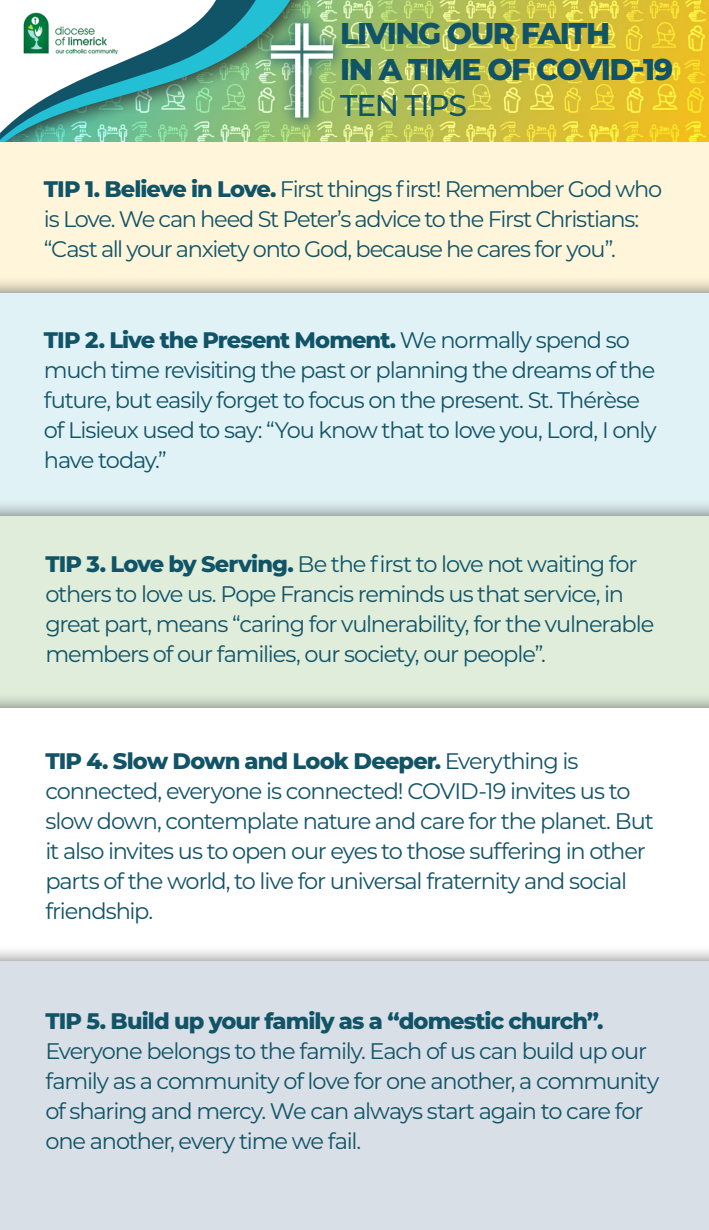
<style>
.page{position:relative;width:709px;height:1230px;background:#fff}
.page>*{position:absolute;margin:0;border:0;box-sizing:border-box;transform-origin:0 0}
.t1{font:800 30px "Montserrat";letter-spacing:-.05em;color:#115367}
.t2{font:500 30px "Montserrat";letter-spacing:-.05em;color:#115367}
.t3{font:22.5px/30px "Montserrat";letter-spacing:-.05em;color:#115367}
.s1{font-weight:800}
</style>
<div class="page">
<img style="left:325px;top:0;width:384px;height:142px">
<svg style="left:0;top:0;width:306px;height:142px"></svg>
<svg style="left:0;top:0;width:269px;height:140px"></svg>
<svg style="left:0;top:0;width:226px;height:133px"></svg>
<img style="left:18px;top:11px;width:104px;height:47px">
<div style="left:254px;top:7px;width:95px;height:127px;background:#115367;opacity:.75"></div>
<svg style="left:271px;top:23px;width:62px;height:95px"></svg>
<div style="left:0;top:142px;width:709px;height:194px;background:#fff5da"></div>
<div style="left:0;top:275px;width:709px;height:259px;background:#231f20;opacity:.5"></div>
<div style="left:0;top:293px;width:709px;height:228px;background:#e0f2f6"></div>
<div style="left:0;top:498px;width:709px;height:259px;background:#231f20;opacity:.5"></div>
<div style="left:0;top:516px;width:709px;height:228px;background:#dfedda"></div>
<div style="left:0;top:691px;width:709px;height:324px;background:#231f20;opacity:.5"></div>
<div style="left:0;top:708px;width:709px;height:294px;background:#fff"></div>
<div style="left:0;top:944px;width:709px;height:286px;background:#231f20;opacity:.5"></div>
<div style="left:0;top:961px;width:709px;height:269px;background:#d8dfe6"></div>
<p class="t1" style="left:340px;top:12px;width:271px">LIVING OUR FAITH</p>
<p class="t1" style="left:340px;top:48px;width:334px">IN A TIME OF COVID-19</p>
<p class="t2" style="left:340px;top:85px;width:128px">TEN TIPS</p>
<p class="t3" style="left:44px;top:174px;width:619px"><span class="s1">TIP 1. Believe in Love.</span> First things first! Remember God who is Love. We can heed St Peter’s advice to the First Christians: “Cast all your anxiety onto God, because he cares for you”.</p>
<p class="t3" style="left:44px;top:324px;width:614px"><span class="s1">TIP 2. Live the Present Moment.</span> We normally spend so much time revisiting the past or planning the dreams of the future, but easily forget to focus on the present. St. Thérèse of Lisieux used to say: “You know that to love you, Lord, I only have today.”</p>
<p class="t3" style="left:45px;top:548px;width:610px"><span class="s1">TIP 3. Love by Serving.</span> Be the first to love not waiting for others to love us. Pope Francis reminds us that service, in great part, means “caring for vulnerability, for the vulnerable members of our families, our society, our people”.</p>
<p class="t3" style="left:45px;top:745px;width:610px"><span class="s1">TIP 4. Slow Down and Look Deeper.</span> Everything is connected, everyone is connected! COVID-19 invites us to slow down, contemplate nature and care for the planet. But it also invites us to open our eyes to those suffering in other parts of the world, to live for universal fraternity and social friendship.</p>
<p class="t3" style="left:45px;top:1005px;width:615px"><span class="s1">TIP 5. Build up your family as a “domestic church”.<br></span>Everyone belongs to the family. Each of us can build up our family as a community of love for one another, a community of sharing and mercy. We can always start again to care for one another, every time we fail.</p>
</div>
